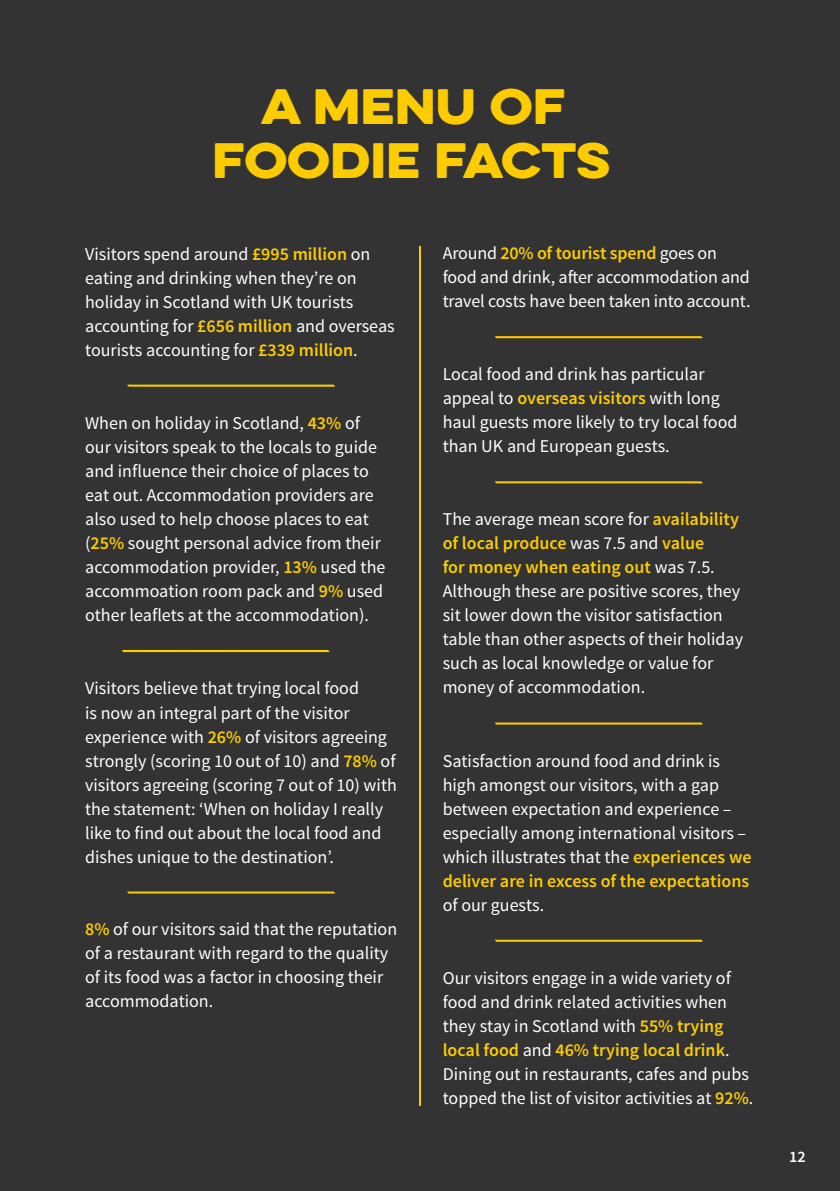
<style>
.page{position:relative;width:840px;height:1191px;background:#fff}
.page>*{position:absolute;margin:0;border:0;box-sizing:border-box;transform-origin:0 0}
.t1{font:44.6px/53.6px "Eveleth Clean";color:#fdcc00;text-align:center;scale:1.1 1}
.t2{font:18px/24px "Source Sans Pro";color:#fff}
.t3{font:600 16px "Source Sans Pro";color:#fff}
.s1{font-weight:600;color:#fdcc00}
</style>
<div class="page">
<div style="left:0;top:0;width:839px;height:1191px;background:#333"></div>
<hr style="left:419px;top:246px;width:2px;height:860px;background:#fdcc00">
<svg style="left:127px;top:384px;width:208px;height:3px"></svg>
<svg style="left:122px;top:650px;width:207px;height:2px"></svg>
<svg style="left:127px;top:891px;width:208px;height:3px"></svg>
<svg style="left:495px;top:336px;width:207px;height:3px"></svg>
<svg style="left:495px;top:481px;width:207px;height:3px"></svg>
<svg style="left:495px;top:722px;width:207px;height:3px"></svg>
<svg style="left:495px;top:939px;width:207px;height:3px"></svg>
<h1 class="t1" style="left:212px;top:78px;width:363px">A MENU OF<br>FOODIE FACTS</h1>
<p class="t2" style="left:85px;top:242px;width:311px">Visitors spend around <span class="s1">£995 million</span> on eating and drinking when they’re on holiday in Scotland with UK tourists accounting for <span class="s1">£656 million</span> and overseas tourists accounting for <span class="s1">£339 million</span>.</p>
<p class="t2" style="left:442px;top:242px;width:309px">Around <span class="s1">20% of tourist spend</span> goes on food and drink, after accommodation and travel costs have been taken into account.</p>
<p class="t2" style="left:85px;top:411px;width:301px">When on holiday in Scotland, <span class="s1">43%</span> of our visitors speak to the locals to guide and influence their choice of places to eat out. Accommodation providers are also used to help choose places to eat (<span class="s1">25%</span> sought personal advice from their accommodation provider, <span class="s1">13%</span> used the accommoation room pack and <span class="s1">9%</span> used other leaflets at the accommodation).</p>
<p class="t2" style="left:85px;top:677px;width:313px">Visitors believe that trying local food<br>is now an integral part of the visitor experience with <span class="s1">26%</span> of visitors agreeing strongly (scoring 10 out of 10) and <span class="s1">78%</span> of visitors agreeing (scoring 7 out of 10) with the statement: ‘When on holiday I really like to find out about the local food and dishes unique to the destination’.</p>
<p class="t2" style="left:85px;top:917px;width:313px"><span class="s1">8%</span> of our visitors said that the reputation of a restaurant with regard to the quality of its food was a factor in choosing their accommodation.</p>
<p class="t2" style="left:442px;top:363px;width:296px">Local food and drink has particular appeal to <span class="s1">overseas visitors</span> with long haul guests more likely to try local food than UK and European guests.</p>
<p class="t2" style="left:442px;top:508px;width:302px">The average mean score for <span class="s1">availability of local produce</span> was 7.5 and <span class="s1">value<br>for money when eating out</span> was 7.5.<br>Although these are positive scores, they sit lower down the visitor satisfaction table than other aspects of their holiday such as local knowledge or value for money of accommodation.</p>
<p class="t2" style="left:442px;top:749px;width:310px">Satisfaction around food and drink is high amongst our visitors, with a gap between expectation and experience – especially among international visitors – which illustrates that the <span class="s1">experiences we deliver are in excess of the expectations</span></p>
<p class="t2" style="left:442px;top:893px;width:103px">of our guests.</p>
<p class="t2" style="left:442px;top:966px;width:312px">Our visitors engage in a wide variety of food and drink related activities when they stay in Scotland with <span class="s1">55% trying local food</span> and <span class="s1">46% trying local drink</span>.<br>Dining out in restaurants, cafes and pubs topped the list of visitor activities at <span class="s1">92%</span>.</p>
<p class="t3" style="left:788px;top:1146px;width:18px">12</p>
</div>
